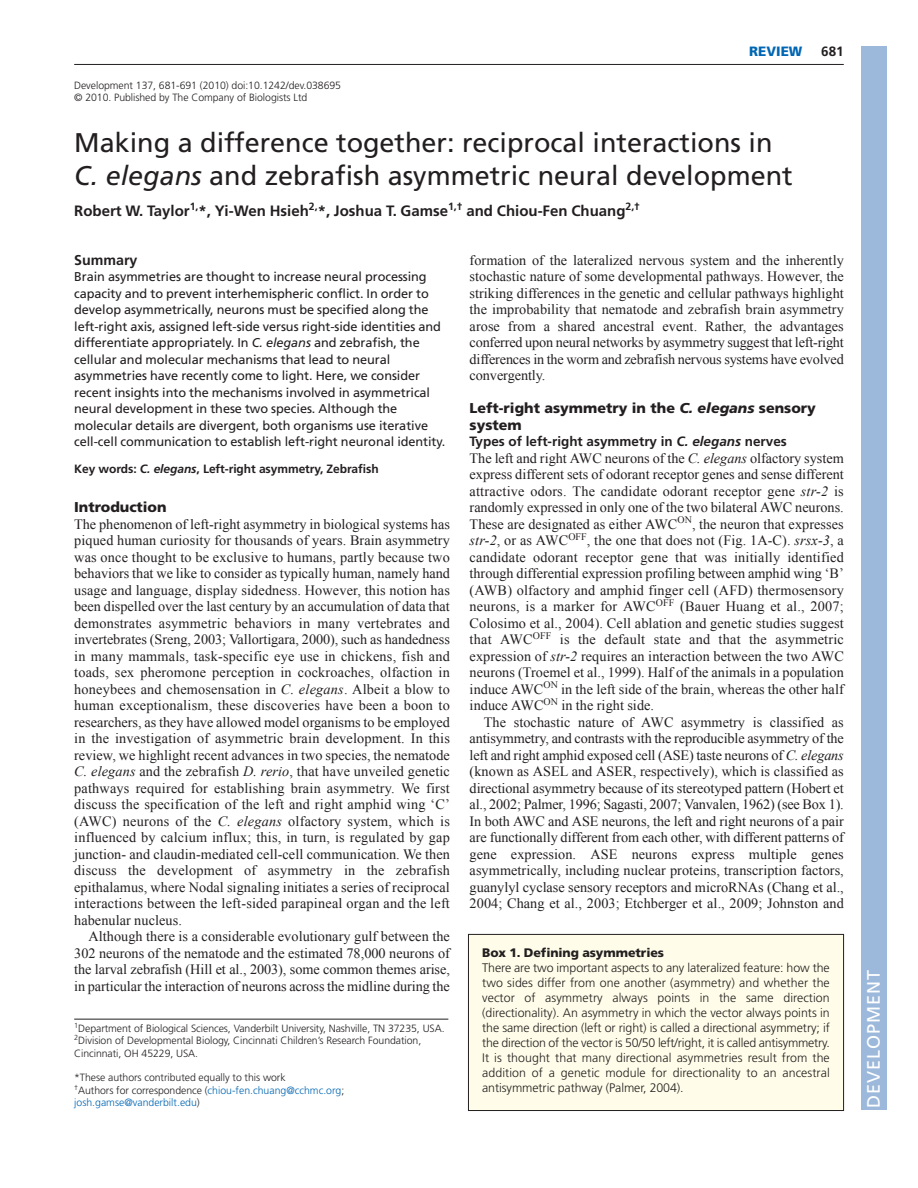
<style>
.page{position:relative;width:918px;height:1188px;background:#fff}
.page>*{position:absolute;margin:0;border:0;box-sizing:border-box;transform-origin:0 0}
.t1{font:27px/33px "Frutiger LT Std";color:#231f20}
.t2{font:18px "Frutiger LT Std";letter-spacing:.055em;color:#fff}
.t3{font:700 15px "Frutiger LT Std";color:#231f20}
.t4{font:14.25px/16.5px "Times New Roman";letter-spacing:.005em;color:#231f20;text-align:justify}
.t5{font:900 14.25px/16.5px "Frutiger LT Std";color:#231f20}
.t6{font:700 14.25px "Frutiger LT Std";color:#231f20}
.t7{font:700 13.5px "Frutiger LT Std";color:#231f20}
.t8{font:900 13.5px "Frutiger LT Std";color:#0166b3}
.t9{font:12.75px/16.5px "Frutiger LT Std";letter-spacing:-.005em;color:#231f20}
.t10{font:300 12.3px/15px "Frutiger LT Std";letter-spacing:-.005em;color:#231f20;text-align:justify}
.t11{font:900 12.3px "Frutiger LT Std";letter-spacing:-.005em;color:#231f20}
.t12{font:700 12px "Frutiger LT Std";letter-spacing:-.005em;color:#231f20}
.t13{font:300 10.5px/12.5px "Frutiger LT Std";letter-spacing:-.005em;color:#231f20}
.s1{font-style:italic}
.s2{color:#0166b3}
</style>
<div class="page">
<hr style="left:74px;top:1019px;width:374px;height:1px;background:#231f20">
<hr style="left:74px;top:64px;width:770px;height:1px;background:#231f20">
<div style="left:468px;top:934px;width:376px;height:177px;background:#fffde9"></div>
<div style="left:468px;top:934px;width:376px;height:177px;border:1px solid #231f20"></div>
<div style="left:861px;top:46px;width:25px;height:1064px;background:#9cb9db"></div>
<p class="t8" style="left:749px;top:46px;width:55px">REVIEW</p>
<p class="t13" style="left:74px;top:81px;width:268px;line-height:12px">Development 137, 681-691 (2010) doi:10.1242/dev.038695 © 2010. Published by The Company of Biologists Ltd</p>
<h1 class="t1" style="left:74px;top:129px;width:720px">Making a difference together: reciprocal interactions in<br><span class="s1">C. elegans</span> and zebrafish asymmetric neural development</h1>
<p class="t3" style="left:74px;top:205px;width:567px">Robert W. Taylor<sup>1,</sup>*, Yi-Wen Hsieh<sup>2,</sup>*, Joshua T. Gamse<sup>1,†</sup> and Chiou-Fen Chuang<sup>2,†</sup></p>
<p class="t7" style="left:821px;top:46px;width:24px">681</p>
<p class="t6" style="left:74px;top:254px;width:65px">Summary</p>
<p class="t9" style="left:74px;top:270px;width:373px">Brain asymmetries are thought to increase neural processing capacity and to prevent interhemispheric conflict. In order to develop asymmetrically, neurons must be specified along the left-right axis, assigned left-side versus right-side identities and differentiate appropriately. In <span class="s1">C. elegans</span> and zebrafish, the cellular and molecular mechanisms that lead to neural asymmetries have recently come to light. Here, we consider recent insights into the mechanisms involved in asymmetrical neural development in these two species. Although the molecular details are divergent, both organisms use iterative cell-cell communication to establish left-right neuronal identity.</p>
<p class="t12" style="left:74px;top:464px;width:306px">Key words: <span class="s1">C. elegans</span>, Left-right asymmetry, Zebrafish</p>
<p class="t5" style="left:74px;top:500px;width:94px">Introduction</p>
<p class="t4" style="left:74px;top:516px;width:377px">The phenomenon of left-right asymmetry in biological systems has piqued human curiosity for thousands of years. Brain asymmetry was once thought to be exclusive to humans, partly because two behaviors that we like to consider as typically human, namely hand usage and language, display sidedness. However, this notion has been dispelled over the last century by an accumulation of data that demonstrates asymmetric behaviors in many vertebrates and invertebrates (Sreng, 2003; Vallortigara, 2000), such as handedness in many mammals, task-specific eye use in chickens, fish and toads, sex pheromone perception in cockroaches, olfaction in honeybees and chemosensation in <span class="s1">C. elegans</span>. Albeit a blow to human exceptionalism, these discoveries have been a boon to researchers, as they have allowed model organisms to be employed in the investigation of asymmetric brain development. In this review, we highlight recent advances in two species, the nematode <span class="s1">C. elegans</span> and the zebrafish <span class="s1">D. rerio</span>, that have unveiled genetic pathways required for establishing brain asymmetry. We first discuss the specification of the left and right amphid wing ‘C’ (AWC) neurons of the <span class="s1">C. elegans</span> olfactory system, which is influenced by calcium influx; this, in turn, is regulated by gap junction- and claudin-mediated cell-cell communication. We then discuss the development of asymmetry in the zebrafish epithalamus, where Nodal signaling initiates a series of reciprocal interactions between the left-sided parapineal organ and the left habenular nucleus.</p>
<p class="t4" style="left:74px;top:928px;width:377px;text-indent:14px">Although there is a considerable evolutionary gulf between the 302 neurons of the nematode and the estimated 78,000 neurons of the larval zebrafish (Hill et al., 2003), some common themes arise, in particular the interaction of neurons across the midline during the</p>
<p class="t13" style="left:74px;top:1023px;width:372px"><sup>1</sup>Department of Biological Sciences, Vanderbilt University, Nashville, TN 37235, USA.<br><sup>2</sup>Division of Developmental Biology, Cincinnati Children’s Research Foundation,<br>Cincinnati, OH 45229, USA.</p>
<p class="t13" style="left:74px;top:1072px;width:272px">*These authors contributed equally to this work<br><sup>†</sup>Authors for correspondence (<span class="s2">chiou-fen.chuang@cchmc.org</span>; <span class="s2">josh.gamse@vanderbilt.edu</span>)</p>
<p class="t4" style="left:470px;top:252px;width:376px">formation of the lateralized nervous system and the inherently stochastic nature of some developmental pathways. However, the striking differences in the genetic and cellular pathways highlight the improbability that nematode and zebrafish brain asymmetry arose from a shared ancestral event. Rather, the advantages conferred upon neural networks by asymmetry suggest that left-right differences in the worm and zebrafish nervous systems have evolved convergently.</p>
<p class="t5" style="left:470px;top:401px;width:348px">Left-right asymmetry in the <span class="s1">C. elegans</span> sensory system</p>
<p class="t7" style="left:470px;top:436px;width:319px">Types of left-right asymmetry in <span class="s1">C. elegans</span> nerves</p>
<p class="t4" style="left:470px;top:450px;width:376px">The left and right AWC neurons of the <span class="s1">C. elegans</span> olfactory system express different sets of odorant receptor genes and sense different attractive odors. The candidate odorant receptor gene <span class="s1">str-2</span> is randomly expressed in only one of the two bilateral AWC neurons.<br>These are designated as either AWC<sup>ON</sup>, the neuron that expresses <span class="s1">str-2</span>, or as AWC<sup>OFF</sup>, the one that does not (Fig. 1A-C). <span class="s1">srsx-3</span>, a candidate odorant receptor gene that was initially identified through differential expression profiling between amphid wing ‘B’ (AWB) olfactory and amphid finger cell (AFD) thermosensory neurons, is a marker for AWC<sup>OFF</sup> (Bauer Huang et al., 2007; Colosimo et al., 2004). Cell ablation and genetic studies suggest that AWC<sup>OFF</sup> is the default state and that the asymmetric expression of <span class="s1">str-2</span> requires an interaction between the two AWC neurons (Troemel et al., 1999). Half of the animals in a population induce AWC<sup>ON</sup> in the left side of the brain, whereas the other half induce AWC<sup>ON</sup> in the right side.</p>
<p class="t4" style="left:470px;top:714px;width:376px;text-indent:14px">The stochastic nature of AWC asymmetry is classified as antisymmetry, and contrasts with the reproducible asymmetry of the left and right amphid exposed cell (ASE) taste neurons of <span class="s1">C. elegans </span>(known as ASEL and ASER, respectively), which is classified as directional asymmetry because of its stereotyped pattern (Hobert et al., 2002; Palmer, 1996; Sagasti, 2007; Vanvalen, 1962) (see Box 1).<br>In both AWC and ASE neurons, the left and right neurons of a pair are functionally different from each other, with different patterns of gene expression. ASE neurons express multiple genes asymmetrically, including nuclear proteins, transcription factors, guanylyl cyclase sensory receptors and microRNAs (Chang et al., 2004; Chang et al., 2003; Etchberger et al., 2009; Johnston and</p>
<p class="t11" style="left:482px;top:948px;width:183px">Box 1. Defining asymmetries</p>
<p class="t10" style="left:482px;top:962px;width:349px">There are two important aspects to any lateralized feature: how the two sides differ from one another (asymmetry) and whether the vector of asymmetry always points in the same direction (directionality). An asymmetry in which the vector always points in the same direction (left or right) is called a directional asymmetry; if the direction of the vector is 50/50 left/right, it is called antisymmetry.<br>It is thought that many directional asymmetries result from the addition of a genetic module for directionality to an ancestral antisymmetric pathway (Palmer, 2004).</p>
<p class="t2" style="left:863px;top:1108px;width:140px;rotate:-90deg">DEVELOPMENT</p>
</div>
